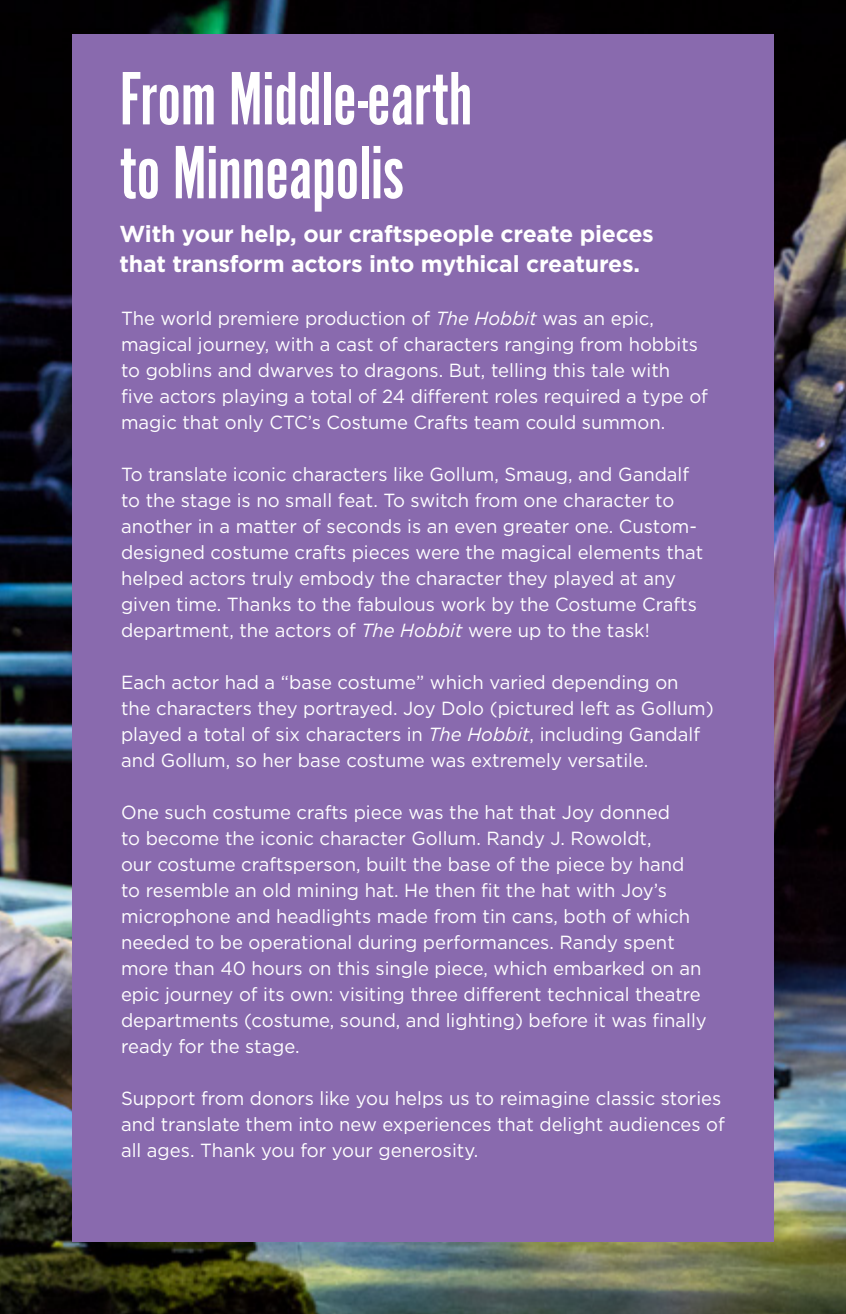
<style>
.page{position:relative;width:846px;height:1314px;background:#fff}
.page>*{position:absolute;margin:0;border:0;box-sizing:border-box;transform-origin:0 0}
.t1{font:78.6px/74px "Alternate Got No 1 D";letter-spacing:-.01em;color:#fff}
.t2{font:700 23.2px/30px "Gotham";letter-spacing:-.01em;color:#fff}
.t3{font:19px/26px "Gotham";color:#fff}
.s1{font-style:italic}
</style>
<div class="page">
<img style="left:0;top:0;width:845px;height:1314px">
<div style="left:72px;top:34px;width:701px;height:1208px;background:#896aae"></div>
<h1 class="t1" style="left:119px;top:63px;width:354px">From Middle-earth to Minneapolis</h1>
<p class="t2" style="left:119px;top:219px;width:535px">With your help, our craftspeople create pieces that transform actors into mythical creatures.</p>
<p class="t3" style="left:121px;top:305px;width:588px">The world premiere production of <span class="s1">The Hobbit</span> was an epic, magical journey, with a cast of characters ranging from hobbits to goblins and dwarves to dragons. But, telling this tale with<br>five actors playing a total of 24 different roles required a type of magic that only CTC’s Costume Crafts team could summon.</p>
<p class="t3" style="left:121px;top:461px;width:583px">To translate iconic characters like Gollum, Smaug, and Gandalf to the stage is no small feat. To switch from one character to another in a matter of seconds is an even greater one. Custom&shy;designed costume crafts pieces were the magical elements that helped actors truly embody the character they played at any given time. Thanks to the fabulous work by the Costume Crafts department, the actors of <span class="s1">The Hobbit</span> were up to the task!</p>
<p class="t3" style="left:121px;top:669px;width:594px">Each actor had a “base costume” which varied depending on<br>the characters they portrayed. Joy Dolo (pictured left as Gollum) played a total of six characters in <span class="s1">The Hobbit</span>, including Gandalf and Gollum, so her base costume was extremely versatile.</p>
<p class="t3" style="left:121px;top:799px;width:587px">One such costume crafts piece was the hat that Joy donned<br>to become the iconic character Gollum. Randy J. Rowoldt,<br>our costume craftsperson, built the base of the piece by hand to resemble an old mining hat. He then fit the hat with Joy’s microphone and headlights made from tin cans, both of which needed to be operational during performances. Randy spent more than 40 hours on this single piece, which embarked on an epic journey of its own: visiting three different technical theatre departments (costume, sound, and lighting) before it was finally ready for the stage.</p>
<p class="t3" style="left:121px;top:1085px;width:605px">Support from donors like you helps us to reimagine classic stories and translate them into new experiences that delight audiences of all ages. Thank you for your generosity.</p>
</div>
